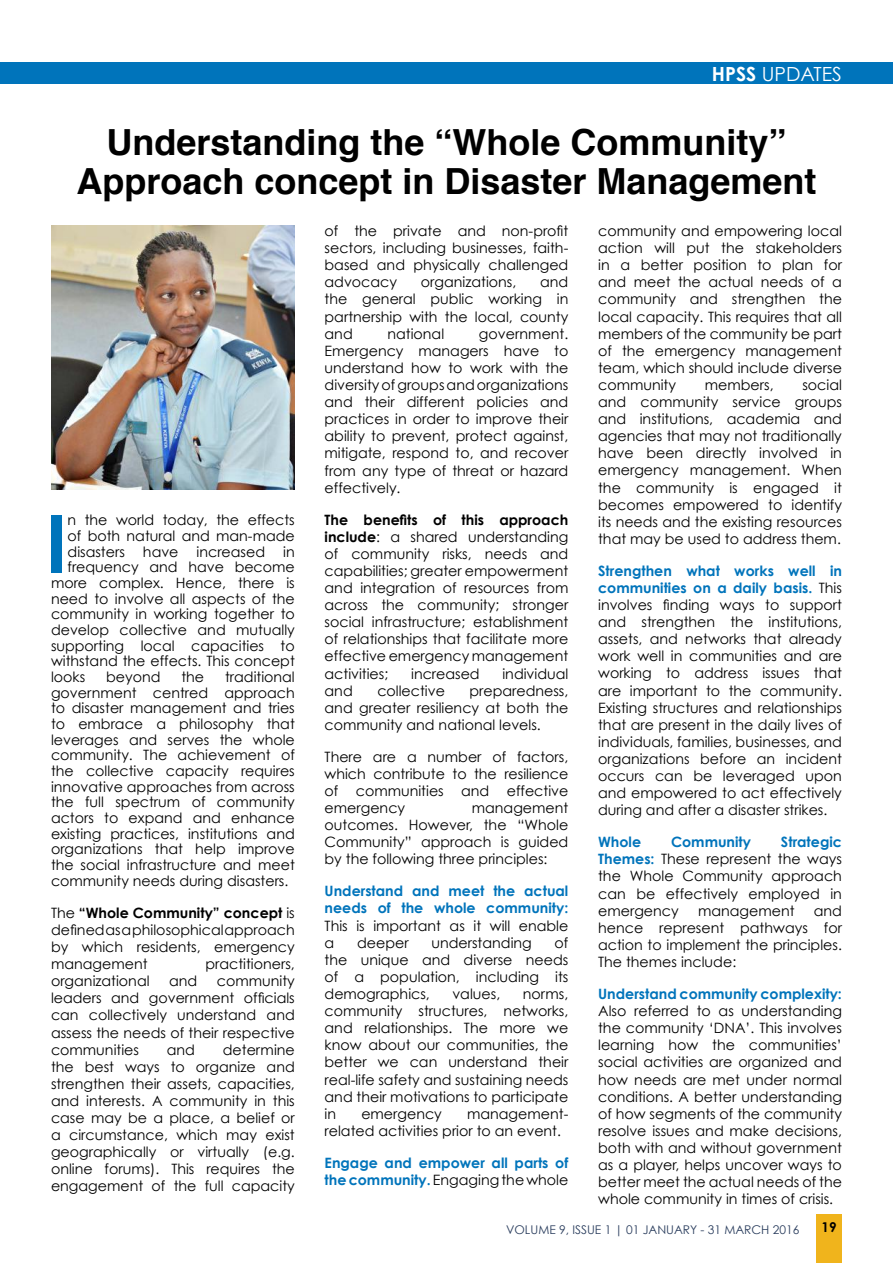
<style>
.page{position:relative;width:893px;height:1263px;background:#fff}
.page>*{position:absolute;margin:0;border:0;box-sizing:border-box;transform-origin:0 0}
.t1{font:700 79.65px "Century Gothic";color:#0074bb}
.t2{font:700 36px/39.6px "Helvetica";color:#000;text-align:center}
.t3{font:19.5px "Century Gothic";color:#fff}
.t4{font:14.25px/17.1px "Century Gothic";color:#000;text-align:justify}
.t5{font:700 14.25px/17.1px "Century Gothic";color:#0074bb}
.t6{font:700 13.5px "Century Gothic";color:#000}
.t7{font:12px "Century Gothic";color:#2b3e5e}
.s1{font-weight:700}
.s2{font-weight:400;color:#000}
.s3{font-weight:700;color:#0074bb}
</style>
<div class="page">
<div style="left:0;top:63px;width:893px;height:21px;background:#0074bb"></div>
<div style="left:816px;top:1214px;width:26px;height:49px;background:#f0b41c"></div>
<img style="left:51px;top:225px;width:244px;height:264px">
<h3 class="t3" style="left:712px;top:62px;width:132px"><span class="s1">HPSS</span> UPDATES</h3>
<h2 class="t2" style="left:76px;top:123px;width:742px">Understanding the “Whole Community”<br>Approach concept in Disaster Management</h2>
<h1 class="t1" style="left:45px;top:493px;width:24px">I</h1>
<p class="t4" style="left:68px;top:512px;width:229px;line-height:15.6px">n the world today, the effects of both natural and man-made disasters</p>
<p class="t4" style="left:143px;top:543px;width:37px">have</p>
<p class="t4" style="left:197px;top:543px;width:70px">increased</p>
<p class="t4" style="left:283px;top:543px;width:13px">in</p>
<p class="t4" style="left:68px;top:558px;width:229px">frequency and have become</p>
<p class="t4" style="left:51px;top:574px;width:245px">more complex. Hence, there is</p>
<p class="t4" style="left:51px;top:590px;width:245px">need to involve all aspects of the</p>
<p class="t4" style="left:51px;top:605px;width:245px">community in working together to</p>
<p class="t4" style="left:51px;top:621px;width:245px">develop collective and mutually</p>
<p class="t4" style="left:51px;top:637px;width:245px">supporting local capacities to</p>
<p class="t4" style="left:51px;top:652px;width:245px">withstand the effects. This concept</p>
<p class="t4" style="left:51px;top:668px;width:36px">looks</p>
<p class="t4" style="left:106px;top:668px;width:56px">beyond</p>
<p class="t4" style="left:181px;top:668px;width:24px">the</p>
<p class="t4" style="left:51px;top:669px;width:245px;line-height:15.8px;text-indent:174px">traditional government centred approach to disaster management and tries to embrace a philosophy that leverages and serves the whole community. The achievement of the collective capacity requires innovative approaches from across the full spectrum of community actors to expand and enhance existing practices, institutions and organizations that help improve the social infrastructure and meet community needs during disasters.</p>
<p class="t4" style="left:51px;top:904px;width:245px">The <span class="s1">“Whole Community” concept</span> is defined as a philosophical approach by which residents, emergency management</p>
<p class="t4" style="left:205px;top:955px;width:91px">practitioners,</p>
<p class="t4" style="left:51px;top:972px;width:100px">organizational</p>
<p class="t4" style="left:169px;top:972px;width:30px">and</p>
<p class="t4" style="left:51px;top:972px;width:245px;text-indent:166px">community leaders and government officials can collectively understand and assess the needs of their respective communities</p>
<p class="t4" style="left:51px;top:1041px;width:245px;text-indent:172px">determine the best ways to organize and strengthen their assets, capacities, and interests. A community in this case may be a place, a belief or a circumstance, which may exist geographically or virtually (e.g. online forums). This requires the engagement of the full capacity</p>
<p class="t4" style="left:167px;top:1041px;width:30px">and</p>
<p class="t4" style="left:325px;top:222px;width:245px">of the private and non-profit sectors, including businesses, faith&shy;based and physically challenged advocacy</p>
<p class="t4" style="left:421px;top:273px;width:97px">organizations,</p>
<p class="t4" style="left:325px;top:273px;width:245px;text-indent:216px">and the general public working in partnership with the local, county and</p>
<p class="t4" style="left:387px;top:325px;width:58px">national</p>
<p class="t4" style="left:325px;top:325px;width:245px;text-indent:154px">government.<br>Emergency managers have to understand how to work with the diversity of groups and organizations and their different policies and practices in order to improve their ability to prevent, protect against, mitigate, respond to, and recover from any type of threat or hazard effectively.</p>
<p class="t4" style="left:325px;top:511px;width:245px"><span class="s1">The benefits of this approach include</span>: a shared understanding of community risks, needs and capabilities; greater empowerment and integration of resources from across the community; stronger social infrastructure; establishment of relationships that facilitate more effective emergency management activities;</p>
<p class="t4" style="left:411px;top:665px;width:70px">increased</p>
<p class="t4" style="left:502px;top:665px;width:67px">individual</p>
<p class="t4" style="left:325px;top:682px;width:30px">and</p>
<p class="t4" style="left:377px;top:682px;width:69px">collective</p>
<p class="t4" style="left:325px;top:682px;width:245px;text-indent:145px">preparedness, and greater resiliency at both the community and national levels.</p>
<p class="t4" style="left:325px;top:748px;width:245px">There are a number of factors, which contribute to the resilience of communities and effective emergency</p>
<p class="t4" style="left:325px;top:799px;width:245px;text-indent:147px">management outcomes. However, the “Whole Community” approach is guided by the following three principles:</p>
<p class="t5" style="left:325px;top:882px;width:245px">Understand and meet the actual needs of the whole community:</p>
<p class="t4" style="left:325px;top:917px;width:245px">This is important as it will enable a</p>
<p class="t4" style="left:325px;top:934px;width:245px;text-indent:230px">of the unique and diverse needs of a population, including its demographics,</p>
<p class="t4" style="left:357px;top:934px;width:53px">deeper</p>
<p class="t4" style="left:431px;top:934px;width:102px">understanding</p>
<p class="t4" style="left:452px;top:985px;width:49px">values,</p>
<p class="t4" style="left:325px;top:985px;width:245px;text-indent:198px">norms, community structures, networks, and relationships. The more we know about our communities, the better we can understand their real-life safety and sustaining needs and their motivations to participate in</p>
<p class="t4" style="left:325px;top:1105px;width:245px;text-indent:143px">management&shy;related activities prior to an event.</p>
<p class="t5" style="left:325px;top:1154px;width:245px">Engage and empower all parts of the community. <span class="s2">Engaging the whole</span></p>
<p class="t4" style="left:361px;top:1105px;width:82px">emergency</p>
<p class="t4" style="left:598px;top:222px;width:245px">community and empowering local action will put the stakeholders in a better position to plan for and meet the actual needs of a community and strengthen the local capacity. This requires that all members of the community be part of the emergency management team, which should include diverse community</p>
<p class="t4" style="left:598px;top:376px;width:245px;text-indent:204px">social and community service groups and institutions, academia and agencies that may not traditionally have been directly involved in emergency management. When the community is engaged it becomes empowered to identify its needs and the existing resources that may be used to address them.</p>
<p class="t4" style="left:598px;top:562px;width:245px"><span class="s3">Strengthen what works well in communities on a daily basis.</span> This involves finding ways to support and strengthen the institutions, assets, and networks that already work well in communities and are working to address issues that are important to the community.<br>Existing structures and relationships that are present in the daily lives of individuals, families, businesses, and organizations before an incident occurs can be leveraged upon and empowered to act effectively during and after a disaster strikes.</p>
<p class="t5" style="left:598px;top:833px;width:45px">Whole</p>
<p class="t5" style="left:671px;top:833px;width:82px">Community</p>
<p class="t4" style="left:705px;top:376px;width:70px">members,</p>
<p class="t4" style="left:598px;top:833px;width:245px;text-indent:183px"><span class="s3">Strategic Themes:</span> These represent the ways the Whole Community approach can be effectively employed in emergency</p>
<p class="t4" style="left:598px;top:902px;width:245px;text-indent:216px">and hence represent pathways for action to implement the principles.<br>The themes include:</p>
<p class="t5" style="left:598px;top:985px;width:245px">Understand community complexity:</p>
<p class="t4" style="left:598px;top:1002px;width:245px">Also referred to as understanding the community ‘DNA’. This involves learning how the communities’ social activities are organized and how needs are met under normal conditions. A better understanding of how segments of the community resolve issues and make decisions, both with and without government as a player, helps uncover ways to better meet the actual needs of the whole community in times of crisis.</p>
<p class="t4" style="left:698px;top:902px;width:98px">management</p>
<p class="t7" style="left:506px;top:1222px;width:295px">VOLUME 9, ISSUE 1 | 01 JANUARY - 31 MARCH 2016</p>
<p class="t6" style="left:822px;top:1218px;width:17px">19</p>
</div>
